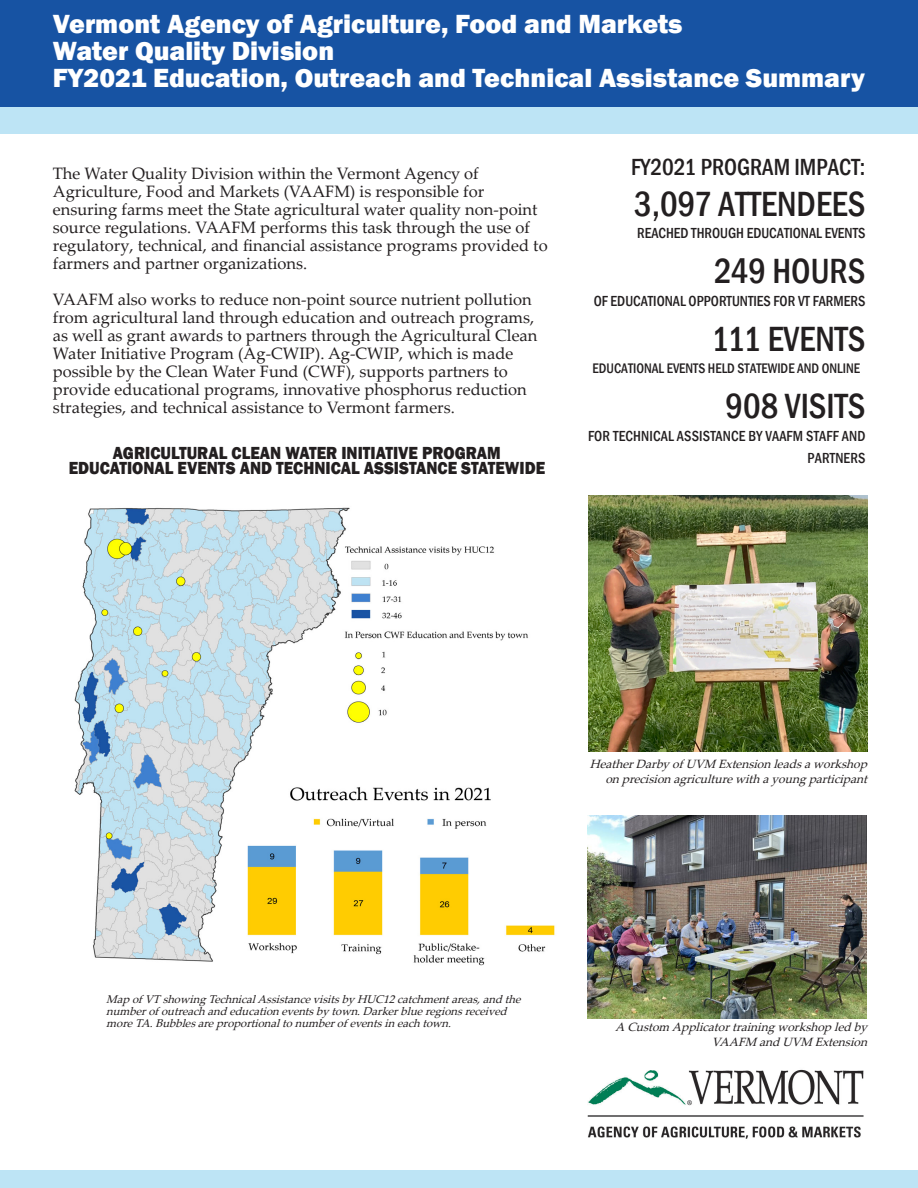
<style>
.page{position:relative;width:918px;height:1188px;background:#fff}
.page>*{position:absolute;margin:0;border:0;box-sizing:border-box;transform-origin:0 0}
.Heading2{font:500 condensed 36px "Franklin Gothic";color:#231f20;scale:.96 1}
.Page_Title{font:800 27px "Franklin Gothic";color:#fff}
.Heading2-2{font:500 condensed 24px "Franklin Gothic";color:#231f20;scale:.96 1}
.Small_Type{font:800 18px "Franklin Gothic";color:#231f20;scale:.9 1}
.Body_Text_-_Left{font:16.5px/18px "Palatino Linotype";color:#231f20}
.Heading2-3{font:500 condensed 15px/22.5px "Franklin Gothic";color:#231f20;text-align:right;scale:.96 1}
.Heading2-4{font:500 condensed 14.25px "Franklin Gothic";color:#231f20;scale:.96 1}
.Figure_Caption{font:italic 12px/15px "Palatino Linotype";color:#231f20;text-align:right}
.Figure_Caption-2{font:italic 11.25px/12px "Palatino Linotype";color:#231f20}
</style>
<div class="page">
<div style="left:0;top:1171px;width:918px;height:17px;background:#bde4f5"></div>
<div style="left:0;top:107px;width:918px;height:27px;background:#bde4f5"></div>
<div style="left:0;top:0;width:918px;height:107px;background:#1753a3"></div>
<img style="left:587px;top:1069px;width:277px;height:70px">
<img style="left:588px;top:495px;width:279px;height:257px">
<img style="left:587px;top:816px;width:280px;height:203px">
<img style="left:74px;top:507px;width:481px;height:459px">
<p class="Page_Title" style="left:53px;top:6px;width:631px">Vermont Agency of Agriculture, Food and Markets</p>
<p class="Page_Title" style="left:53px;top:33px;width:283px">Water Quality Division</p>
<p class="Page_Title" style="left:53px;top:60px;width:813px">FY2021 Education, Outreach and Technical Assistance Summary</p>
<p class="Body_Text_-_Left" style="left:53px;top:164px;width:496px">The Water Quality Division within the Vermont Agency of Agriculture, Food and Markets (VAAFM) is responsible for ensuring farms meet the State agricultural water quality non-point source regulations. VAAFM performs this task through the use of regulatory, technical, and financial assistance programs provided to farmers and partner organizations.</p>
<p class="Body_Text_-_Left" style="left:53px;top:290px;width:486px">VAAFM also works to reduce non-point source nutrient pollution from agricultural land through education and outreach programs, as well as grant awards to partners through the Agricultural Clean Water Initiative Program (Ag-CWIP). Ag-CWIP, which is made possible by the Clean Water Fund (CWF), supports partners to provide educational programs, innovative phosphorus reduction strategies, and technical assistance to Vermont farmers.</p>
<p class="Small_Type" style="left:113px;top:442px;width:433px">AGRICULTURAL CLEAN WATER INITIATIVE PROGRAM</p>
<p class="Small_Type" style="left:69px;top:457px;width:531px">EDUCATIONAL EVENTS AND TECHNICAL ASSISTANCE STATEWIDE</p>
<p class="Heading2-2" style="left:631px;top:151px;width:246px">FY2021 PROGRAM IMPACT:</p>
<p class="Heading2" style="left:634px;top:180px;width:242px">3,097 ATTENDEES</p>
<p class="Heading2-3" style="left:637px;top:222px;width:239px">REACHED THROUGH EDUCATIONAL EVENTS</p>
<p class="Heading2" style="left:714px;top:248px;width:159px">249 HOURS</p>
<p class="Heading2-3" style="left:594px;top:289px;width:285px">OF EDUCATIONAL OPPORTUNTIES FOR VT FARMERS</p>
<p class="Heading2" style="left:712px;top:315px;width:162px">111 EVENTS</p>
<p class="Heading2-4" style="left:593px;top:359px;width:280px">EDUCATIONAL EVENTS HELD STATEWIDE AND ONLINE</p>
<p class="Heading2" style="left:725px;top:383px;width:147px">908 VISITS</p>
<p class="Heading2-3" style="left:588px;top:424px;width:290px">FOR TECHNICAL ASSISTANCE BY VAAFM STAFF AND<br>PARTNERS</p>
<p class="Figure_Caption" style="left:590px;top:756px;width:283px">HeatherDarbyofUVM Extensionleadsaworkshop onprecisionagriculturewithayoungparticipant</p>
<p class="Figure_Caption-2" style="left:106px;top:993px;width:420px">MapofVTshowingTechnicalAssistancevisitsbyHUC12catchmentareas,andthe numberofoutreachandeducationeventsbytown.Darkerblueregionsreceived moreTA.Bubblesareproportionaltonumberofeventsineachtown.</p>
<p class="Figure_Caption" style="left:615px;top:1019px;width:258px">A Custom Applicatortrainingworkshopledby<br>VAAFM andUVM Extension</p>
</div>
